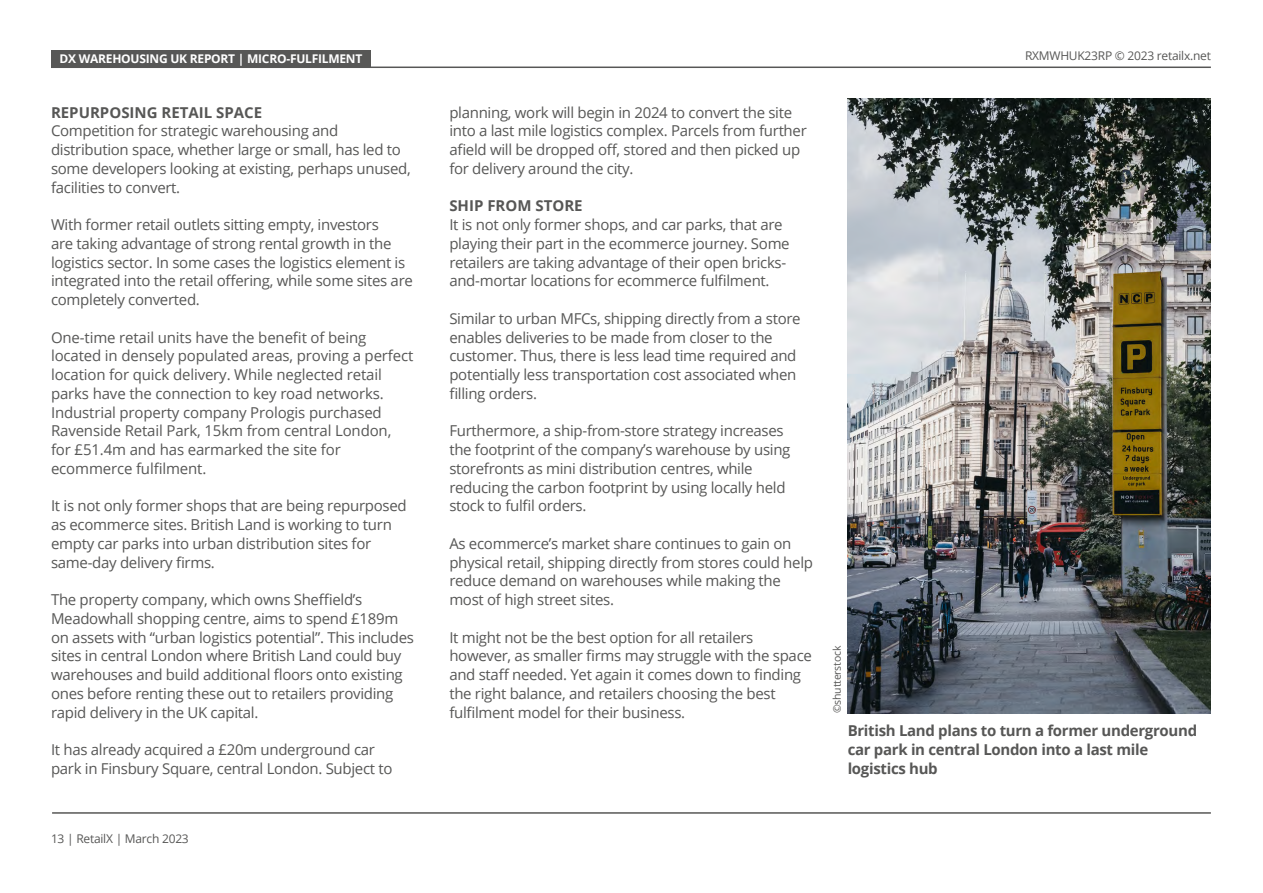
<style>
.page{position:relative;width:1263px;height:893px;background:#fff}
.page>*{position:absolute;margin:0;border:0;box-sizing:border-box;transform-origin:0 0}
.t1{font:15px/18.8px "Open Sans";letter-spacing:-.02em;color:#575756}
.t2{font:700 15px/18.8px "Open Sans";letter-spacing:-.02em;color:#575756}
.t3{font:700 15px "Open Sans";color:#575756}
.t4{font:12px "Open Sans";letter-spacing:-.02em;color:#575756}
.t5{font:700 12px "Open Sans";letter-spacing:-.02em;color:#fff}
.t6{font:700 12px "Source Sans Pro";letter-spacing:-.02em;color:#fff}
.t7{font:10.5px "Open Sans";letter-spacing:-.02em;color:#575756}
</style>
<div class="page">
<hr style="left:51px;top:67px;width:1160px;height:1px;background:#575756">
<hr style="left:52px;top:812px;width:1159px;height:2px;background:#575756">
<img style="left:848px;top:99px;width:363px;height:614px">
<div style="left:51px;top:50px;width:320px;height:17px;background:#575756"></div>
<p class="t6" style="left:57px;top:47px;width:215px">SUSTAINABILITY REPORT | INTRODUCTION</p>
<p class="t5" style="left:60px;top:50px;width:304px">DX WAREHOUSING UK REPORT | MICRO-FULFILMENT</p>
<p class="t4" style="left:1025px;top:47px;width:187px">RXMWHUK23RP © 2023 retailx.net</p>
<p class="t3" style="left:51px;top:101px;width:213px">REPURPOSING RETAIL SPACE</p>
<p class="t1" style="left:51px;top:121px;width:361px">Competition for strategic warehousing and distribution space, whether large or small, has led to some developers looking at existing, perhaps unused, facilities to convert.</p>
<p class="t1" style="left:51px;top:215px;width:363px">With former retail outlets sitting empty, investors<br>are taking advantage of strong rental growth in the logistics sector. In some cases the logistics element is integrated into the retail offering, while some sites are completely converted.</p>
<p class="t1" style="left:51px;top:327px;width:364px">One-time retail units have the benefit of being located in densely populated areas, proving a perfect location for quick delivery. While neglected retail parks have the connection to key road networks.<br>Industrial property company Prologis purchased Ravenside Retail Park, 15km from central London, for £51.4m and has earmarked the site for ecommerce fulfilment.</p>
<p class="t1" style="left:51px;top:496px;width:357px">It is not only former shops that are being repurposed as ecommerce sites. British Land is working to turn empty car parks into urban distribution sites for same-day delivery firms.</p>
<p class="t1" style="left:51px;top:590px;width:364px">The property company, which owns Sheffield’s Meadowhall shopping centre, aims to spend £189m on assets with “urban logistics potential”. This includes sites in central London where British Land could buy warehouses and build additional floors onto existing ones before renting these out to retailers providing rapid delivery in the UK capital.</p>
<p class="t1" style="left:51px;top:740px;width:343px">It has already acquired a £20m underground car park in Finsbury Square, central London. Subject to</p>
<p class="t1" style="left:449px;top:102px;width:359px">planning, work will begin in 2024 to convert the site into a last mile logistics complex. Parcels from further afield will be dropped off, stored and then picked up for delivery around the city.</p>
<p class="t3" style="left:449px;top:195px;width:135px">SHIP FROM STORE</p>
<p class="t1" style="left:449px;top:215px;width:342px">It is not only former shops, and car parks, that are playing their part in the ecommerce journey. Some retailers are taking advantage of their open bricks&shy;and-mortar locations for ecommerce fulfilment.</p>
<p class="t1" style="left:449px;top:309px;width:353px">Similar to urban MFCs, shipping directly from a store enables deliveries to be made from closer to the customer. Thus, there is less lead time required and potentially less transportation cost associated when filling orders.</p>
<p class="t1" style="left:449px;top:421px;width:343px">Furthermore, a ship-from-store strategy increases the footprint of the company’s warehouse by using storefronts as mini distribution centres, while reducing the carbon footprint by using locally held stock to fulfil orders.</p>
<p class="t1" style="left:449px;top:534px;width:365px">As ecommerce’s market share continues to gain on physical retail, shipping directly from stores could help reduce demand on warehouses while making the most of high street sites.</p>
<p class="t1" style="left:449px;top:627px;width:364px">It might not be the best option for all retailers however, as smaller firms may struggle with the space and staff needed. Yet again it comes down to finding the right balance, and retailers choosing the best fulfilment model for their business.</p>
<p class="t7" style="left:830px;top:713px;width:69px;rotate:-90deg">©shutterstock</p>
<p class="t2" style="left:848px;top:721px;width:351px">British Land plans to turn a former underground car park in central London into a last mile logistics hub</p>
<p class="t4" style="left:51px;top:830px;width:139px">13 | RetailX | March 2023</p>
</div>
